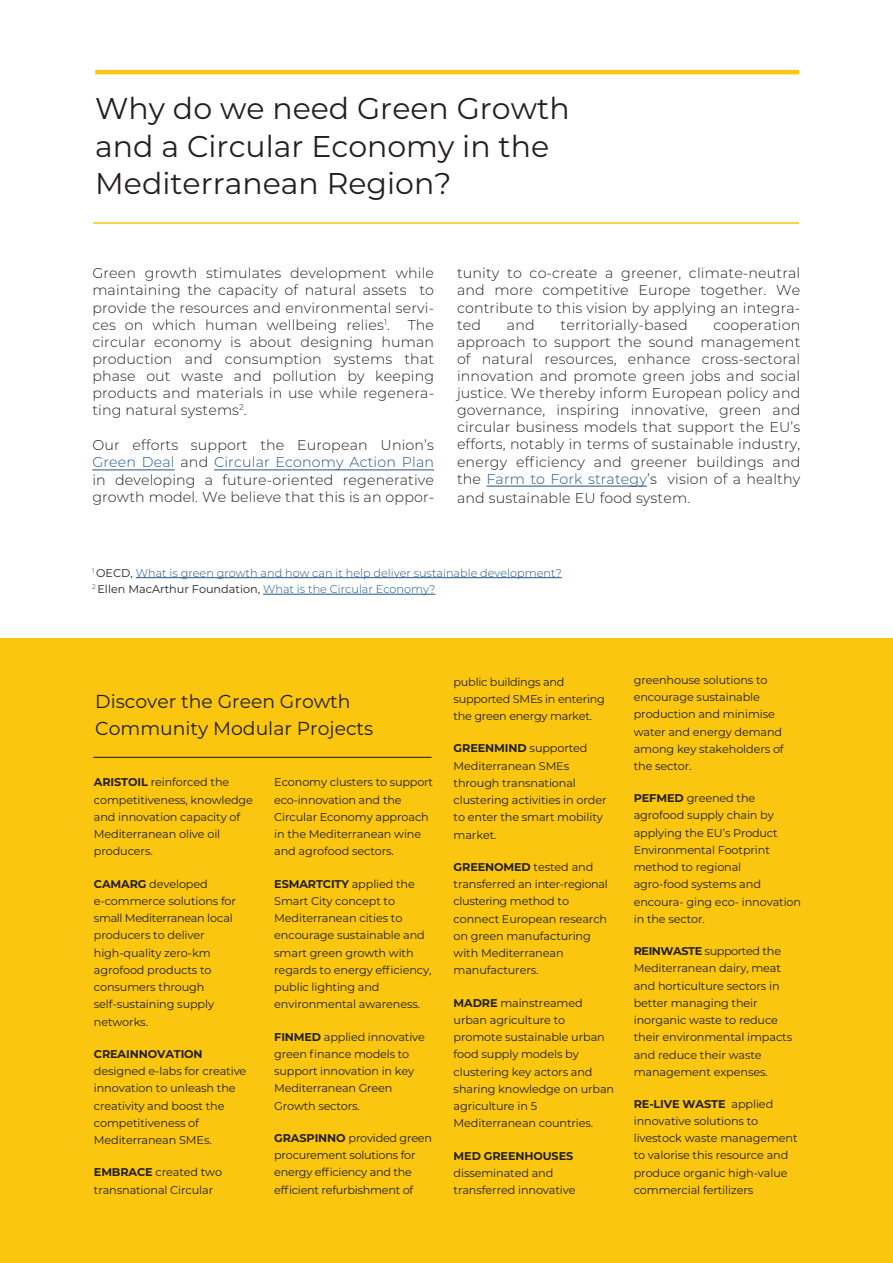
<style>
.page{position:relative;width:893px;height:1263px;background:#fff}
.page>*{position:absolute;margin:0;border:0;box-sizing:border-box;transform-origin:0 0}
.t1{font:30px/37.5px "Montserrat";color:#231f20}
.t2{font:18.75px/27px "Montserrat";color:#231f20}
.t3{font:300 14.25px/17.1px "Montserrat";letter-spacing:.01em;color:#231f20;text-align:justify}
.t4{font:11.25px/17.2px "Montserrat";letter-spacing:-.01em;color:#231f20}
.t5{font:300 11.25px/16.5px "Montserrat";color:#225684}
.t6{font:700 11.25px "Montserrat";letter-spacing:-.01em;color:#231f20}
.s1{color:#225684}
.s2{font-weight:400;color:#231f20}
.s3{font-weight:700}
</style>
<div class="page">
<div style="left:0;top:638px;width:893px;height:625px;background:#fac60f"></div>
<hr style="left:93px;top:757px;width:339px;height:1px;background:#231f20">
<hr style="left:95px;top:70px;width:704px;height:4px;background:#fac60f">
<hr style="left:93px;top:222px;width:706px;height:2px;background:#fac60f">
<hr style="left:136px;top:577px;width:426px;height:1px;background:#225684">
<hr style="left:263px;top:594px;width:172px;height:1px;background:#225684">
<hr style="left:92px;top:469px;width:83px;height:1px;background:#225684">
<hr style="left:214px;top:469px;width:220px;height:1px;background:#225684">
<hr style="left:486px;top:486px;width:161px;height:1px;background:#225684">
<h1 class="t1" style="left:95px;top:89px;width:476px">Why do we need Green Growth and a Circular Economy in the<br>Mediterranean Region?</h1>
<p class="t3" style="left:92px;top:264px;width:343px">Green growth stimulates development while maintaining the capacity of natural assets to provide the resources and environmental servi&shy;ces on which human wellbeing relies<sup>1</sup>.</p>
<p class="t3" style="left:92px;top:316px;width:343px;text-indent:315px">The circular economy is about designing human production and consumption systems that phase out waste and pollution by keeping products and materials in use while regenera&shy;ting natural systems<sup>2</sup>.</p>
<p class="t3" style="left:92px;top:436px;width:343px">Our efforts support the European Union’s <span class="s1">Green Deal</span> and <span class="s1">Circular Economy Action Plan </span>in developing a future-oriented regenerative growth model. We believe that this is an oppor-</p>
<p class="t3" style="left:457px;top:264px;width:345px">tunity to co-create a greener, climate-neutral and more competitive Europe together. We contribute to this vision by applying an integra&shy;ted</p>
<p class="t3" style="left:507px;top:316px;width:29px">and</p>
<p class="t3" style="left:561px;top:316px;width:129px">territorially-based</p>
<p class="t3" style="left:457px;top:316px;width:345px;text-indent:256px">cooperation approach to support the sound management of natural resources, enhance cross-sectoral innovation and promote green jobs and social justice. We thereby inform European policy and governance, inspiring innovative, green and circular business models that support the EU’s efforts, notably in terms of sustainable industry, energy efficiency and greener buildings and the <span class="s1">Farm to Fork strategy</span>’s vision of a healthy</p>
<p class="t3" style="left:457px;top:489px;width:235px">and sustainable EU food system.</p>
<p class="t5" style="left:92px;top:564px;width:471px"><sup>1</sup> <span class="s2">OECD,</span> What is green growth and how can it help deliver sustainable development?<br><sup>2</sup> <span class="s2">Ellen MacArthur Foundation,</span> What is the Circular Economy?</p>
<h2 class="t2" style="left:95px;top:687px;width:280px">Discover the Green Growth<br>Community Modular Projects</h2>
<p class="t4" style="left:94px;top:773px;width:161px"><span class="s3">ARISTOIL</span> reinforced the competitiveness, knowledge and innovation capacity of<br>Mediterranean olive oil producers.</p>
<p class="t4" style="left:94px;top:874px;width:143px"><span class="s3">CAMARG</span> developed e-commerce solutions for small Mediterranean local producers to deliver high-quality zero-km agrofood products to consumers through self-sustaining supply networks.</p>
<p class="t6" style="left:94px;top:1046px;width:110px">CREAINNOVATION</p>
<p class="t4" style="left:94px;top:1062px;width:154px">designed e-labs for creative innovation to unleash the creativity and boost the competitiveness of<br>Mediterranean SMEs.</p>
<p class="t4" style="left:94px;top:1163px;width:130px"><span class="s3">EMBRACE</span> created two transnational Circular</p>
<p class="t4" style="left:274px;top:773px;width:160px">Economy clusters to support eco-innovation and the<br>Circular Economy approach in the Mediterranean wine and agrofood sectors.</p>
<p class="t4" style="left:274px;top:874px;width:159px"><span class="s3">ESMARTCITY</span> applied the<br>Smart City concept to<br>Mediterranean cities to encourage sustainable and smart green growth with regards to energy efficiency, public lighting and environmental awareness.</p>
<p class="t4" style="left:274px;top:1027px;width:152px"><span class="s3">FINMED</span> applied innovative green finance models to support innovation in key<br>Mediterranean Green<br>Growth sectors.</p>
<p class="t4" style="left:274px;top:1129px;width:159px"><span class="s3">GRASPINNO</span> provided green procurement solutions for energy efficiency and the efficient refurbishment of</p>
<p class="t4" style="left:454px;top:673px;width:153px">public buildings and supported SMEs in entering the green energy market.</p>
<p class="t4" style="left:454px;top:739px;width:154px"><span class="s3">GREENMIND</span> supported<br>Mediterranean SMEs through transnational clustering activities in order to enter the smart mobility market.</p>
<p class="t4" style="left:454px;top:858px;width:156px"><span class="s3">GREENOMED</span> tested and transferred an inter-regional clustering method to connect European research on green manufacturing with Mediterranean manufacturers.</p>
<p class="t4" style="left:454px;top:994px;width:162px"><span class="s3">MADRE</span> mainstreamed urban agriculture to promote sustainable urban food supply models by clustering key actors and sharing knowledge on urban agriculture in 5<br>Mediterranean countries.</p>
<p class="t6" style="left:454px;top:1147px;width:121px">MED GREENHOUSES</p>
<p class="t4" style="left:454px;top:1164px;width:124px">disseminated and transferred innovative</p>
<p class="t4" style="left:634px;top:671px;width:152px">greenhouse solutions to encourage sustainable production and minimise water and energy demand among key stakeholders of the sector.</p>
<p class="t4" style="left:634px;top:789px;width:169px"><span class="s3">PEFMED</span> greened the agrofood supply chain by applying the EU’s Product<br>Environmental Footprint method to regional<br>agro-food systems and encoura- ging eco- innovation in the sector.</p>
<p class="t4" style="left:634px;top:942px;width:160px"><span class="s3">REINWASTE</span> supported the<br>Mediterranean dairy, meat and horticulture sectors in better managing their inorganic waste to reduce their environmental impacts and reduce their waste management expenses.</p>
<p class="t4" style="left:634px;top:1094px;width:165px"><span class="s3">RE-LIVE WASTE</span> applied innovative solutions to livestock waste management to valorise this resource and produce organic high-value commercial fertilizers</p>
</div>
